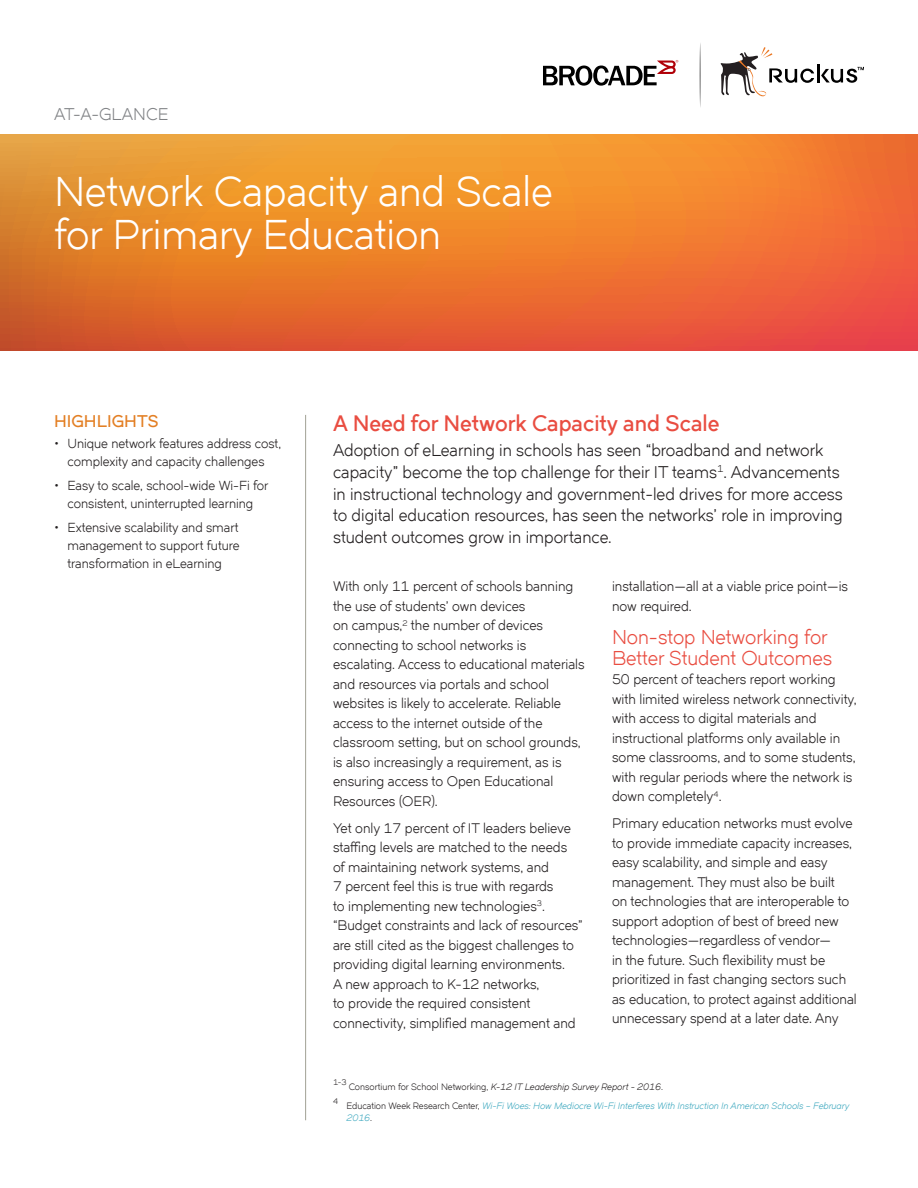
<style>
.page{position:relative;width:918px;height:1188px;background:#fff}
.page>*{position:absolute;margin:0;border:0;box-sizing:border-box;transform-origin:0 0}
.Document_T_itle__in{font:40.5px/43.5px "Dual 400";color:#fff}
.Intro_Headline{font:700 21.75px "Dual 400";color:#e94d41}
.Subhead_1{font:19.5px/21px "Dual 400";color:#e94d41}
.Intro_Body_Copy{font:16.5px/21.8px "Dual 400";color:#231f20}
.Document_Type{font:16.5px "Dual 400";color:#808285}
.Sidebar_Headline{font:700 16.5px "Dual 400";color:#e37f24}
.Body_Copy{font:13.5px/19.5px "Dual 400";color:#231f20}
.t1{font:12.75px/18px "Dual 400";color:#231f20;text-align:center}
.Footnote{font:italic 9px/12px "Dual 400";color:#3da8bf}
.Footnote-2{font:italic 9px "Dual 400";color:#231f20}
.Footnote-3{font:7.8px "Dual 400";color:#231f20}
.s1{font-style:normal}
.s2{font-style:normal;color:#231f20}
</style>
<div class="page">
<svg style="left:699px;top:43px;width:2px;height:64px"></svg>
<svg style="left:543px;top:60px;width:135px;height:26px"></svg>
<hr style="left:817px;top:64px;width:3px;height:18px;background:#000">
<svg style="left:821px;top:67px;width:43px;height:16px"></svg>
<svg style="left:720px;top:47px;width:94px;height:49px"></svg>
<svg style="left:0;top:135px;width:918px;height:216px;background:#ea7a30"></svg>
<hr style="left:305px;top:415px;width:1px;height:705px;background:#a1a194">
<p class="Document_Type" style="left:54px;top:105px;width:116px">AT-A-GLANCE</p>
<p class="Document_T_itle__in" style="left:54px;top:169px;width:500px">Network Capacity and Scale for Primary Education</p>
<p class="Sidebar_Headline" style="left:54px;top:411px;width:106px">HIGHLIGHTS</p>
<p class="t1" style="left:54px;top:435px;width:229px">• Unique network features address cost, complexity and capacity challenges</p>
<p class="t1" style="left:54px;top:477px;width:216px">• Easy to scale, school-wide Wi-Fi for consistent, uninterrupted learning</p>
<p class="t1" style="left:68px;top:519px;width:173px;text-align:justify;text-indent:-14px">• Extensive scalability and smart management to support future transformation in eLearning</p>
<p class="Intro_Headline" style="left:333px;top:410px;width:388px">A Need for Network Capacity and Scale</p>
<p class="Intro_Body_Copy" style="left:333px;top:439px;width:511px">Adoption of eLearning in schools has seen “broadband and network capacity” become the top challenge for their IT teams<sup>1</sup>. Advancements in instructional technology and government-led drives for more access to digital education resources, has seen the networks’ role in improving student outcomes grow in importance.</p>
<p class="Body_Copy" style="left:333px;top:577px;width:253px">With only 11 percent of schools banning the use of students’ own devices<br>on campus,<sup>2</sup> the number of devices connecting to school networks is escalating. Access to educational materials and resources via portals and school websites is likely to accelerate. Reliable access to the internet outside of the classroom setting, but on school grounds, is also increasingly a requirement, as is ensuring access to Open Educational Resources (OER).</p>
<p class="Body_Copy" style="left:333px;top:818px;width:251px">Yet only 17 percent of IT leaders believe staffing levels are matched to the needs<br>of maintaining network systems, and<br>7 percent feel this is true with regards<br>to implementing new technologies<sup>3</sup>. “Budget constraints and lack of resources” are still cited as the biggest challenges to providing digital learning environments.<br>A new approach to K-12 networks,<br>to provide the required consistent connectivity, simplified management and</p>
<p class="Body_Copy" style="left:612px;top:577px;width:238px">installation—all at a viable price point—is now required.</p>
<p class="Subhead_1" style="left:612px;top:626px;width:222px">Non-stop Networking for<br>Better Student Outcomes</p>
<p class="Body_Copy" style="left:612px;top:670px;width:246px">50 percent of teachers report working with limited wireless network connectivity, with access to digital materials and instructional platforms only available in some classrooms, and to some students, with regular periods where the network is down completely<sup>4</sup>.</p>
<p class="Body_Copy" style="left:612px;top:814px;width:246px">Primary education networks must evolve to provide immediate capacity increases, easy scalability, and simple and easy management. They must also be built<br>on technologies that are interoperable to support adoption of best of breed new technologies—regardless of vendor—<br>in the future. Such flexibility must be prioritized in fast changing sectors such as education, to protect against additional unnecessary spend at a later date. Any</p>
<p class="Footnote-3" style="left:333px;top:1078px;width:15px">1-3</p>
<p class="Footnote-2" style="left:349px;top:1081px;width:316px"><span class="s1">Consortium for School Networking,</span> K-12 IT Leadership Survey Report - 2016<span class="s1">.</span></p>
<p class="Footnote-3" style="left:333px;top:1097px;width:7px">4</p>
<p class="Footnote" style="left:346px;top:1099px;width:504px"><span class="s2">Education Week Research Center,</span> Wi-Fi Woes: How Mediocre Wi-Fi Interferes With Instruction In American Schools – February<br>2016<span class="s2">.</span></p>
</div>
